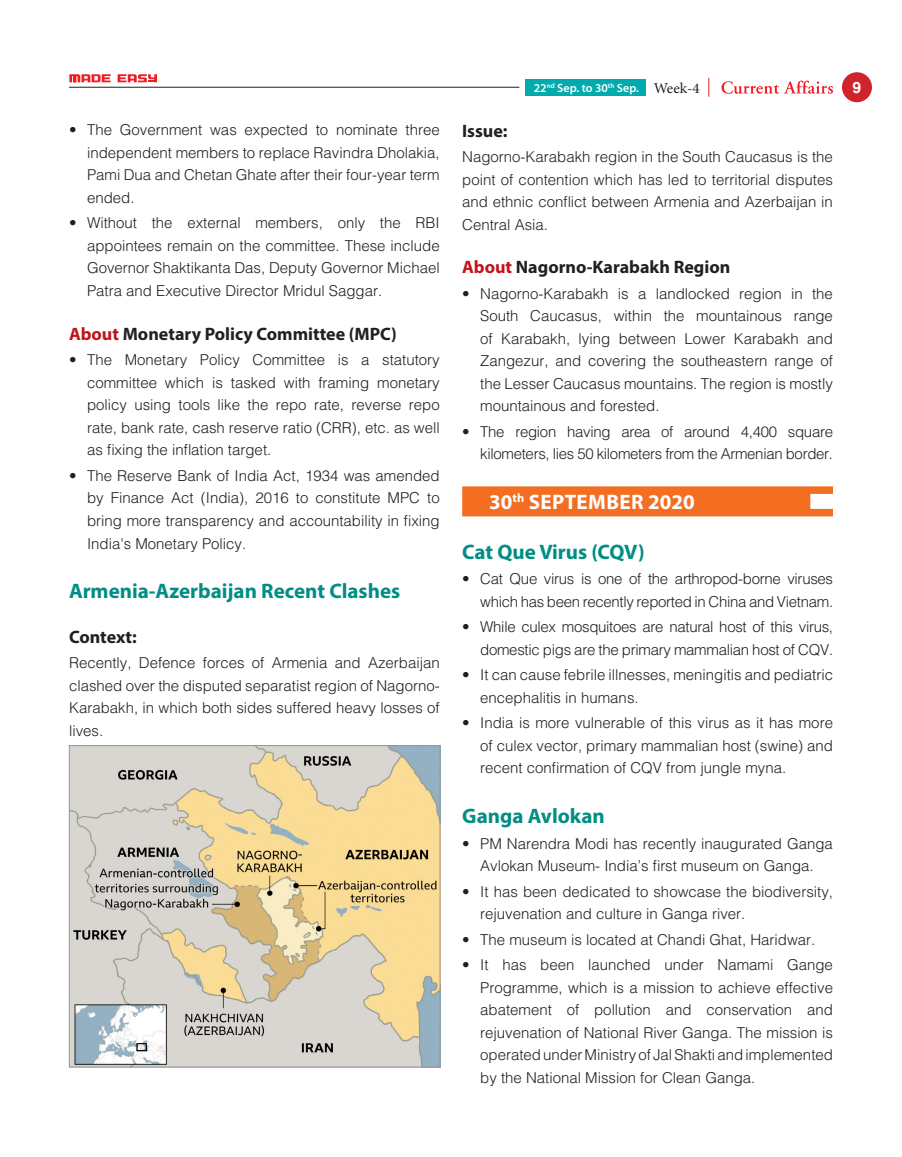
<style>
.page{position:relative;width:902px;height:1157px;background:#fff}
.page>*{position:absolute;margin:0;border:0;box-sizing:border-box;transform-origin:0 0}
.Head_1{font:700 21px "Myriad Pro";color:#008e84}
.Date_Head{font:700 21px "Myriad Pro";letter-spacing:.02em;color:#fff}
.Head_2{font:700 18px "Myriad Pro";color:#231f20}
.t1{font:700 15.6px "Helvetica";color:#fff}
.Bullet_1{font:300 15px/22.5px "Helvetica";color:#231f20;text-align:justify}
.Body{font:300 15px/22.5px "Helvetica";color:#231f20;text-align:justify}
.Bullet_1-2{font:300 15px/22.5px "Helvetica";letter-spacing:-.02em;color:#231f20;text-align:right}
.t2{font:15px "Minion Pro";color:#231f20}
.t3{font:600 12px "Myriad Pro";color:#fff}
.s1{color:#c4121a}
</style>
<div class="page">
<div style="left:842px;top:72px;width:30px;height:30px;background:#d1232a;border-radius:50%"></div>
<div style="left:526px;top:79px;width:120px;height:16px;background:#00aaad"></div>
<svg style="left:69px;top:74px;width:42px;height:8px"></svg>
<svg style="left:118px;top:74px;width:39px;height:8px"></svg>
<hr style="left:69px;top:87px;width:450px;height:1px;background:#231f20">
<svg style="left:721px;top:81px;width:112px;height:13px"></svg>
<svg style="left:708px;top:78px;width:1px;height:19px"></svg>
<img style="left:71px;top:747px;width:367px;height:318px">
<div style="left:69px;top:745px;width:371px;height:322px;border:1px solid #939598"></div>
<div style="left:462px;top:486px;width:371px;height:30px;background:#f36e21"></div>
<div style="left:810px;top:494px;width:23px;height:15px;background:#fff"></div>
<p class="Bullet_1" style="left:87px;top:118px;width:354px;text-indent:-18px">• The Government was expected to nominate three independent members to replace Ravindra Dholakia, Pami Dua and Chetan Ghate after their four-year term ended.</p>
<p class="Bullet_1" style="left:87px;top:211px;width:354px;text-indent:-18px">• Without the external members, only the RBI appointees remain on the committee. These include Governor Shaktikanta Das, Deputy Governor Michael Patra and Executive Director Mridul Saggar.</p>
<p class="Head_2" style="left:69px;top:322px;width:329px"><span class="s1">About</span> Monetary Policy Committee (MPC)</p>
<p class="Bullet_1" style="left:87px;top:348px;width:354px;text-indent:-18px">• The Monetary Policy Committee is a statutory committee which is tasked with framing monetary policy using tools like the repo rate, reverse repo rate, bank rate, cash reserve ratio (CRR), etc. as well as fixing the inflation target.</p>
<p class="Bullet_1" style="left:87px;top:464px;width:354px;text-indent:-18px">• The Reserve Bank of India Act, 1934 was amended by Finance Act (India), 2016 to constitute MPC to bring more transparency and accountability in fixing India's Monetary Policy.</p>
<p class="Head_1" style="left:69px;top:577px;width:333px">Armenia-Azerbaijan Recent Clashes</p>
<p class="Head_2" style="left:69px;top:625px;width:69px">Context:</p>
<p class="Body" style="left:69px;top:651px;width:372px">Recently, Defence forces of Armenia and Azerbaijan clashed over the disputed separatist region of Nagorno-Karabakh, in which both sides suffered heavy losses of lives.</p>
<p class="t3" style="left:534px;top:80px;width:107px">22<sup>nd</sup> Sep. to 30<sup>th</sup> Sep.</p>
<p class="t2" style="left:654px;top:78px;width:47px">Week-4</p>
<p class="t1" style="left:852px;top:78px;width:10px">9</p>
<p class="Head_2" style="left:462px;top:119px;width:47px">Issue:</p>
<p class="Body" style="left:462px;top:145px;width:372px">Nagorno-Karabakh region in the South Caucasus is the point of contention which has led to territorial disputes and ethnic conflict between Armenia and Azerbaijan in Central Asia.</p>
<p class="Head_2" style="left:462px;top:255px;width:270px"><span class="s1">About</span> Nagorno-Karabakh Region</p>
<p class="Bullet_1" style="left:480px;top:281px;width:354px;text-indent:-18px">• Nagorno-Karabakh is a landlocked region in the South Caucasus, within the mountainous range of Karabakh, lying between Lower Karabakh and Zangezur, and covering the southeastern range of the Lesser Caucasus mountains. The region is mostly mountainous and forested.</p>
<p class="Bullet_1-2" style="left:462px;top:419px;width:372px">• The region having area of around 4,400 square kilometers, lies 50 kilometers from the Armenian border.</p>
<p class="Date_Head" style="left:489px;top:488px;width:207px">30<sup>th</sup> SEPTEMBER 2020</p>
<p class="Head_1" style="left:462px;top:538px;width:184px">Cat Que Virus (CQV)</p>
<p class="Bullet_1-2" style="left:462px;top:567px;width:372px">• Cat Que virus is one of the arthropod-borne viruses which has been recently reported in China and Vietnam.</p>
<p class="Bullet_1-2" style="left:462px;top:615px;width:372px">• While culex mosquitoes are natural host of this virus, domestic pigs are the primary mammalian host of CQV.</p>
<p class="Bullet_1" style="left:480px;top:663px;width:354px;text-indent:-18px">• It can cause febrile illnesses, meningitis and pediatric encephalitis in humans.</p>
<p class="Bullet_1" style="left:480px;top:711px;width:354px;text-indent:-18px">• India is more vulnerable of this virus as it has more of culex vector, primary mammalian host (swine) and recent confirmation of CQV from jungle myna.</p>
<p class="Head_1" style="left:462px;top:802px;width:144px">Ganga Avlokan</p>
<p class="Bullet_1" style="left:462px;top:831px;width:372px;text-align:center">• PM Narendra Modi has recently inaugurated Ganga<br>Avlokan Museum- India’s first museum on Ganga.</p>
<p class="Bullet_1" style="left:480px;top:879px;width:354px;text-indent:-18px">• It has been dedicated to showcase the biodiversity, rejuvenation and culture in Ganga river.</p>
<p class="Bullet_1" style="left:462px;top:927px;width:355px">• The museum is located at Chandi Ghat, Haridwar.</p>
<p class="Bullet_1" style="left:480px;top:953px;width:354px;text-indent:-18px">• It has been launched under Namami Gange Programme, which is a mission to achieve effective abatement of pollution and conservation and rejuvenation of National River Ganga. The mission is operated under Ministry of Jal Shakti and implemented by the National Mission for Clean Ganga.</p>
</div>
